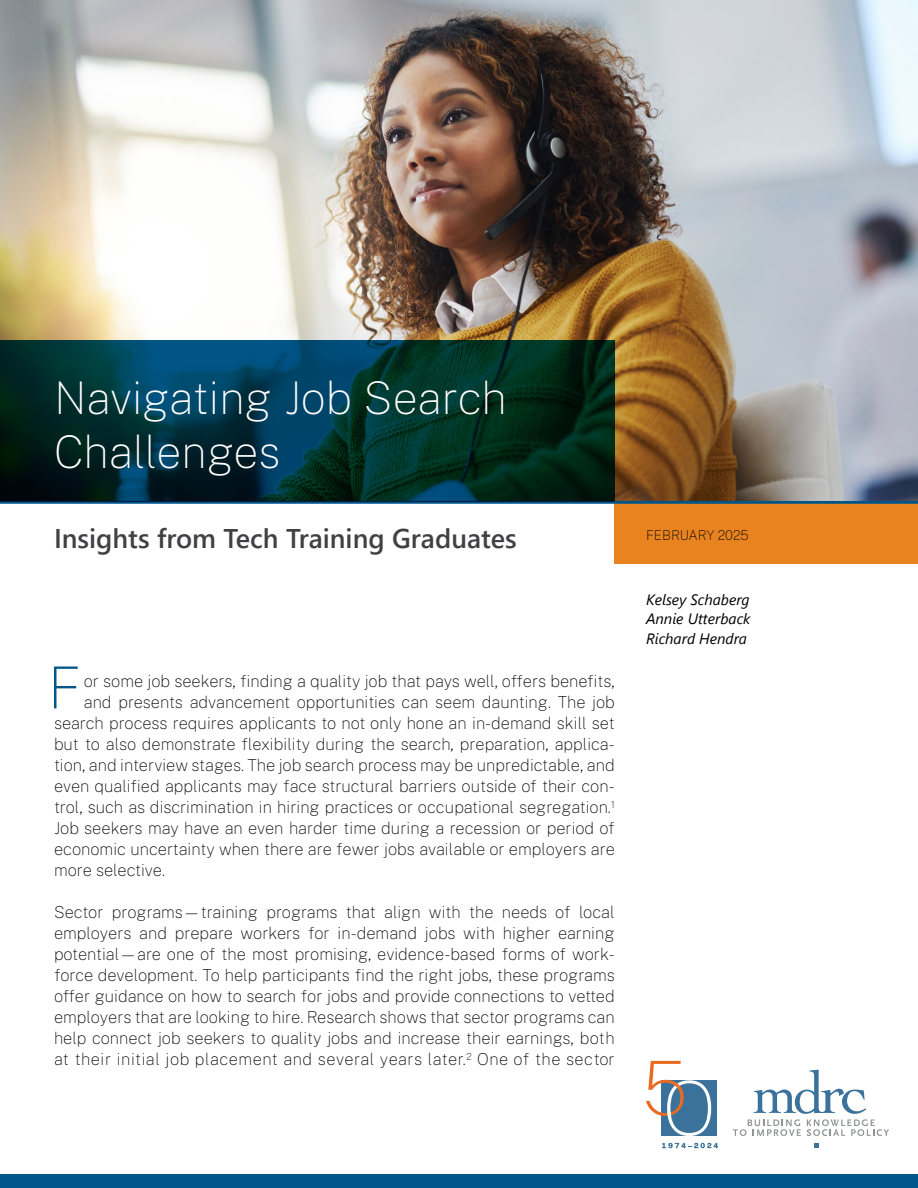
<style>
.page{position:relative;width:918px;height:1188px;background:#fff}
.page>*{position:absolute;margin:0;border:0;box-sizing:border-box;transform-origin:0 0}
._07_Paragraph_Text_Drop_Cap{font:300 57.9px "Public Sans";color:#005689}
._01_Main_Title{font:900 45px/54px "Public Sans";color:#fff}
._02_Main_Subtitle{font:600 27px "Segoe UI";color:#414042}
._07_Paragraph_Text{font:16.5px/21px "Public Sans";letter-spacing:.03em;color:#000;text-align:justify}
._07_Paragraph_Text_Drop_Cap-2{font:16.5px "Public Sans";color:#000}
._07_Paragraph_Text_Drop_Cap-3{font:700 16.5px "Public Sans";color:#000}
.Authors{font:italic 15px "Segoe UI";color:#000}
.Date{font:700 13.5px "Public Sans";color:#000}
.s1{font-weight:400}
</style>
<div class="page">
<div style="left:615px;top:502px;width:303px;height:61px;background:#e88320"></div>
<hr style="left:0;top:501px;width:918px;height:3px;background:#005689">
<div style="left:0;top:1174px;width:918px;height:14px;background:#005689"></div>
<img style="left:0;top:0;width:918px;height:501px">
<svg style="left:646px;top:1061px;width:243px;height:88px"></svg>
<svg style="left:0;top:340px;width:615px;height:162px;background:#003034"></svg>
<p class="_01_Main_Title" style="left:54px;top:370px;width:454px">Navigating Job Search<br>Challenges</p>
<p class="_02_Main_Subtitle" style="left:54px;top:513px;width:464px">Insights from Tech Training Graduates</p>
<p class="_07_Paragraph_Text_Drop_Cap" style="left:48px;top:649px;width:35px">F</p>
<p class="_07_Paragraph_Text_Drop_Cap-3" style="left:84px;top:671px;width:533px">or some job seekers, finding a quality job that pays well, offers benefits,</p>
<p class="_07_Paragraph_Text_Drop_Cap-3" style="left:84px;top:692px;width:533px">and presents advancement opportunities can seem daunting. <span class="s1">The job</span></p>
<p class="_07_Paragraph_Text_Drop_Cap-2" style="left:54px;top:713px;width:562px">search process requires applicants to not only hone an in-demand skill set</p>
<p class="_07_Paragraph_Text_Drop_Cap-2" style="left:54px;top:734px;width:562px">but to also demonstrate flexibility during the search, preparation, applica-</p>
<p class="_07_Paragraph_Text_Drop_Cap-2" style="left:54px;top:755px;width:562px">tion, and interview stages. The job search process may be unpredictable, and</p>
<p class="_07_Paragraph_Text_Drop_Cap-2" style="left:54px;top:776px;width:562px">even qualified applicants may face structural barriers outside of their con-</p>
<p class="_07_Paragraph_Text_Drop_Cap-2" style="left:54px;top:797px;width:562px">trol, such as discrimination in hiring practices or occupational segregation.<sup>1</sup></p>
<p class="_07_Paragraph_Text_Drop_Cap-2" style="left:54px;top:818px;width:562px">Job seekers may have an even harder time during a recession or period of</p>
<p class="_07_Paragraph_Text_Drop_Cap-2" style="left:54px;top:839px;width:562px">economic uncertainty when there are fewer jobs available or employers are</p>
<p class="_07_Paragraph_Text_Drop_Cap-2" style="left:54px;top:860px;width:112px">more selective.</p>
<p class="_07_Paragraph_Text" style="left:54px;top:901px;width:562px">Sector programs—training programs that align with the needs of local employers and prepare workers for in-demand jobs with higher earning potential—are one of the most promising, evidence-based forms of work&shy;force development. To help participants find the right jobs, these programs offer guidance on how to search for jobs and provide connections to vetted employers that are looking to hire. Research shows that sector programs can help connect job seekers to quality jobs and increase their earnings, both at their initial job placement and several years later.<sup>2</sup> One of the sector</p>
<p class="Date" style="left:646px;top:526px;width:104px">FEBRUARY 2025</p>
<p class="Authors" style="left:646px;top:585px;width:105px">Kelsey Schaberg</p>
<p class="Authors" style="left:646px;top:605px;width:106px">Annie Utterback</p>
<p class="Authors" style="left:646px;top:624px;width:103px">Richard Hendra</p>
</div>
